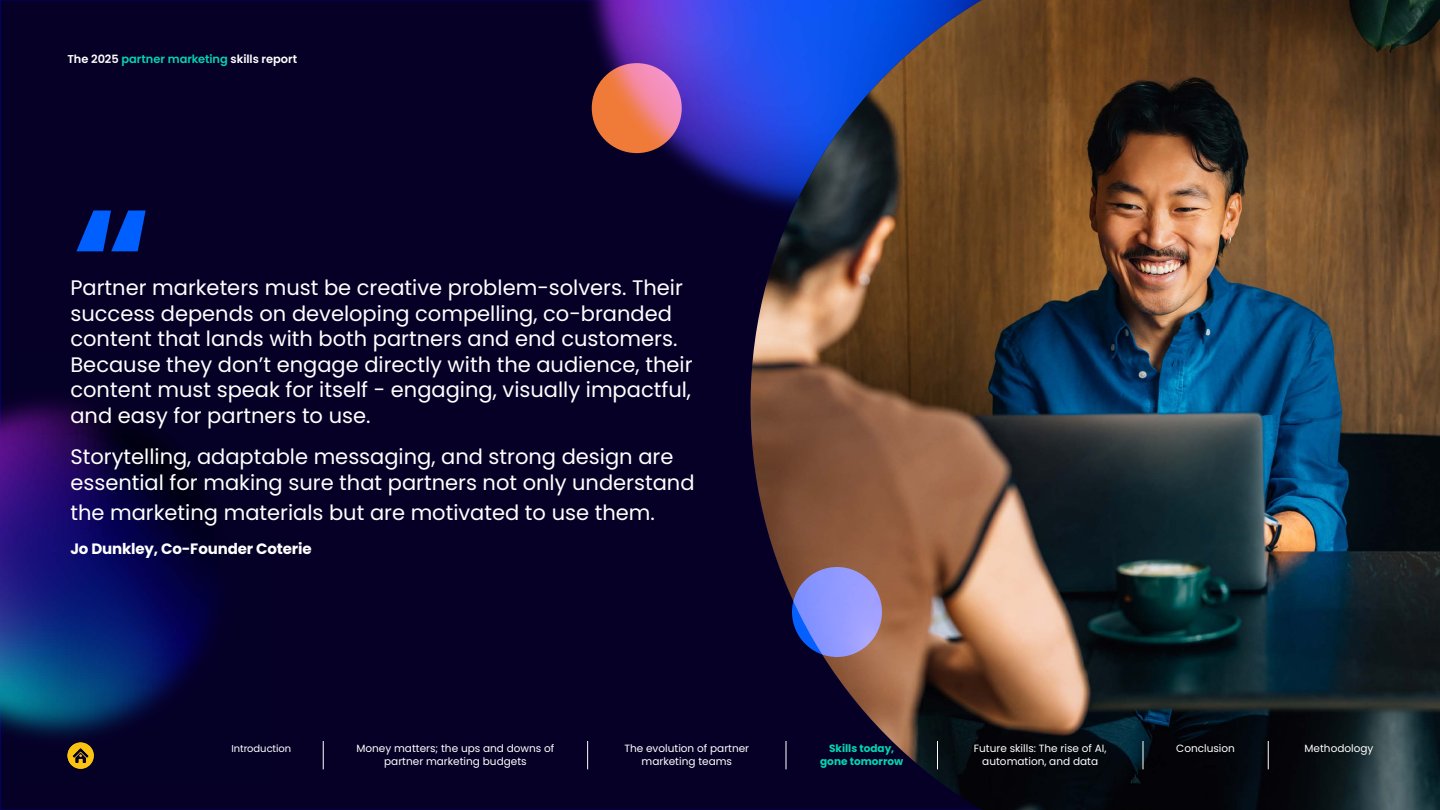
<style>
.page{position:relative;width:1440px;height:810px;background:#fff}
.page>*{position:absolute;margin:0;border:0;box-sizing:border-box;transform-origin:0 0}
.t1{font:21px/25.5px "Poppins";color:#fff}
.t2{font:700 15px "Poppins";letter-spacing:-.01em;color:#fff}
.t3{font:600 11.4px "Poppins";letter-spacing:-.005em;color:#fff}
.t4{font:10.5px/12.8px "Poppins";color:#fff;text-align:center}
.t5{font:700 10.5px/12.8px "Poppins";color:#03d5b0;text-align:center}
.t6{font:9.98px "Poppins";letter-spacing:-.005em;color:#fff}
.s1{color:#03d5b0}
</style>
<div class="page">
<div style="left:0;top:0;width:751px;height:810px;background:#060027"></div>
<img style="left:0;top:354px;width:275px;height:426px">
<img style="left:440px;top:0;width:311px;height:405px">
<img style="left:751px;top:0;width:689px;height:810px">
<svg style="left:76px;top:211px;width:70px;height:40px;background:#023cae"></svg>
<svg style="left:792px;top:567px;width:90px;height:90px;background:#8895fd"></svg>
<svg style="left:592px;top:63px;width:90px;height:90px;background:#f0816c"></svg>
<svg style="left:323px;top:741px;width:1px;height:28px"></svg>
<svg style="left:587px;top:741px;width:1px;height:28px"></svg>
<svg style="left:786px;top:741px;width:1px;height:28px"></svg>
<svg style="left:937px;top:741px;width:1px;height:28px"></svg>
<svg style="left:1143px;top:741px;width:1px;height:28px"></svg>
<svg style="left:1268px;top:741px;width:1px;height:28px"></svg>
<svg style="left:67px;top:742px;width:27px;height:27px"></svg>
<p class="t3" style="left:68px;top:53px;width:231px">The 2025 <span class="s1">partner marketing</span> skills report</p>
<p class="t1" style="left:70px;top:275px;width:624px">Partner marketers must be creative problem-solvers. Their success depends on developing compelling, co-branded content that lands with both partners and end customers.<br>Because they don’t engage directly with the audience, their content must speak for itself - engaging, visually impactful, and easy for partners to use.</p>
<p class="t1" style="left:70px;top:444px;width:626px">Storytelling, adaptable messaging, and strong design are essential for making sure that partners not only understand</p>
<p class="t1" style="left:70px;top:500px;width:586px">the marketing materials but are motivated to use them.</p>
<p class="t2" style="left:70px;top:541px;width:243px">Jo Dunkley, Co-Founder Coterie</p>
<p class="t6" style="left:231px;top:743px;width:61px">Introduction</p>
<p class="t4" style="left:356px;top:742px;width:200px">Money matters; the ups and downs of partner marketing budgets</p>
<p class="t4" style="left:624px;top:742px;width:126px">The evolution of partner marketing teams</p>
<p class="t5" style="left:820px;top:742px;width:85px">Skills today, gone tomorrow</p>
<p class="t4" style="left:974px;top:742px;width:134px">Future skills: The rise of AI, automation, and data</p>
<p class="t4" style="left:1176px;top:742px;width:60px">Conclusion</p>
<p class="t4" style="left:1305px;top:742px;width:70px">Methodology</p>
</div>
